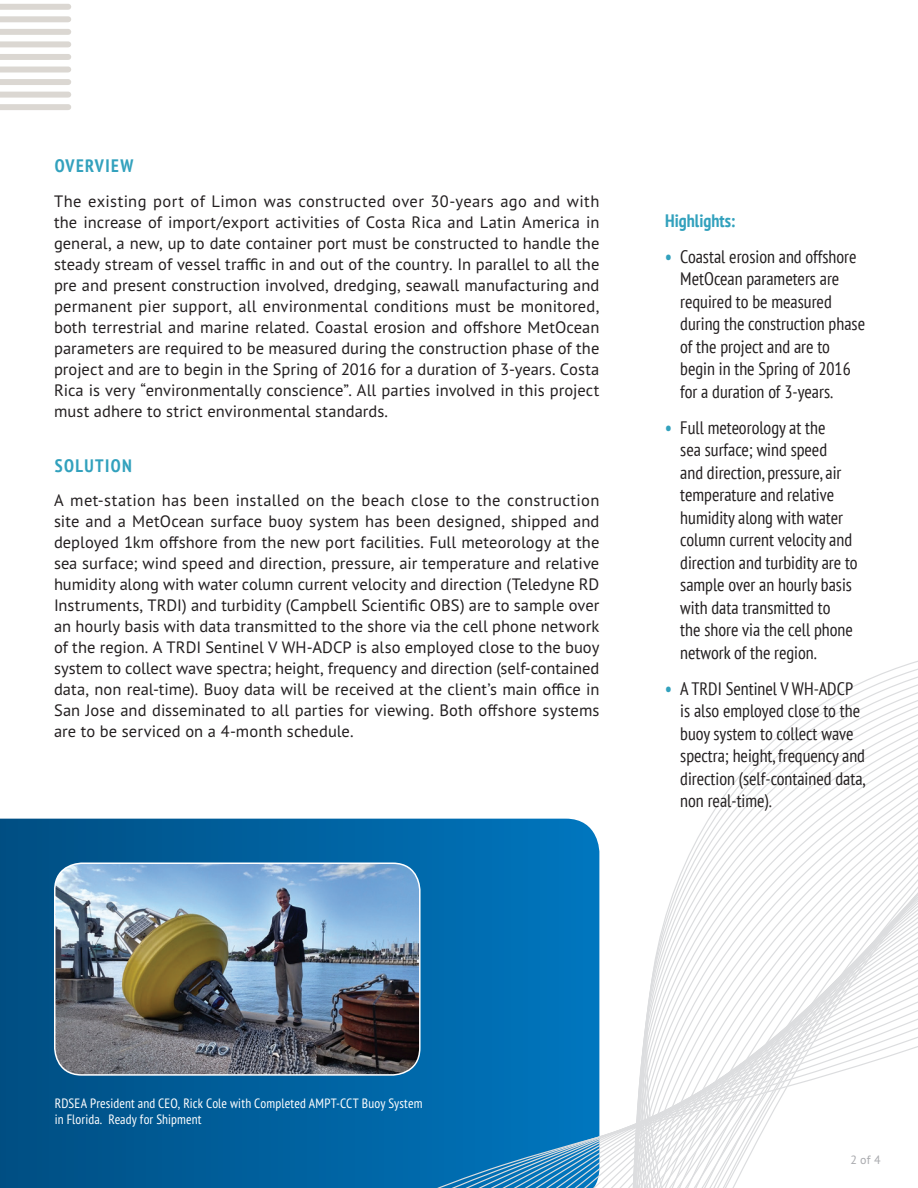
<style>
.page{position:relative;width:918px;height:1188px;background:#fff}
.page>*{position:absolute;margin:0;border:0;box-sizing:border-box;transform-origin:0 0}
.t1{font:condensed 18px/22.5px "PT Sans";color:#231f20}
.t2{font:700 condensed 18px "PT Sans";letter-spacing:.08em;color:#32a1bd}
.t3{font:700 condensed 18px "PT Sans";color:#32a1bd}
.t4{font:16.5px/21px "PT Sans Pro";letter-spacing:.005em;color:#231f20;text-align:justify}
.t5{font:condensed 13.5px/16.2px "PT Sans Pro";letter-spacing:.01em;color:#fff}
.t6{font:12px "PT Sans Pro";color:#a8a9ad}
.s1{font-weight:700;color:#32a1bd}
</style>
<div class="page">
<svg style="left:0;top:819px;width:258px;height:369px;background:#00558d"></svg>
<svg style="left:258px;top:661px;width:660px;height:527px"></svg>
<img style="left:55px;top:863px;width:365px;height:212px">
<div style="left:54px;top:862px;width:367px;height:214px;border:2px solid #fff;border-radius:27px"></div>
<div style="left:0;top:4px;width:68px;height:6px;background:#dbd7d2"></div>
<div style="left:0;top:16px;width:68px;height:6px;background:#dbd7d2"></div>
<div style="left:0;top:29px;width:68px;height:6px;background:#dbd7d2"></div>
<div style="left:0;top:41px;width:68px;height:6px;background:#dbd7d2"></div>
<div style="left:0;top:54px;width:68px;height:6px;background:#dbd7d2"></div>
<div style="left:0;top:67px;width:68px;height:6px;background:#dbd7d2"></div>
<div style="left:0;top:79px;width:68px;height:6px;background:#dbd7d2"></div>
<div style="left:0;top:92px;width:68px;height:6px;background:#dbd7d2"></div>
<div style="left:0;top:104px;width:68px;height:6px;background:#dbd7d2"></div>
<p class="t2" style="left:55px;top:154px;width:80px">OVERVIEW</p>
<p class="t4" style="left:54px;top:190px;width:547px">The existing port of Limon was constructed over 30-years ago and with the increase of import/export activities of Costa Rica and Latin America in general, a new, up to date container port must be constructed to handle the steady stream of vessel traffic in and out of the country. In parallel to all the pre and present construction involved, dredging, seawall manufacturing and permanent pier support, all environmental conditions must be monitored, both terrestrial and marine related. Coastal erosion and offshore MetOcean parameters are required to be measured during the construction phase of the project and are to begin in the Spring of 2016 for a duration of 3-years. Costa Rica is very “environmentally conscience”. All parties involved in this project must adhere to strict environmental standards.</p>
<p class="t2" style="left:55px;top:453px;width:79px">SOLUTION</p>
<p class="t4" style="left:54px;top:490px;width:547px">A met-station has been installed on the beach close to the construction site and a MetOcean surface buoy system has been designed, shipped and deployed 1km offshore from the new port facilities. Full meteorology at the sea surface; wind speed and direction, pressure, air temperature and relative humidity along with water column current velocity and direction (Teledyne RD Instruments, TRDI) and turbidity (Campbell Scientific OBS) are to sample over an hourly basis with data transmitted to the shore via the cell phone network of the region. A TRDI Sentinel V WH-ADCP is also employed close to the buoy system to collect wave spectra; height, frequency and direction (self-contained data, non real-time). Buoy data will be received at the client’s main office in San Jose and disseminated to all parties for viewing. Both offshore systems are to be serviced on a 4-month schedule.</p>
<p class="t3" style="left:665px;top:208px;width:72px">Highlights:</p>
<p class="t1" style="left:680px;top:245px;width:186px;text-indent:-15px"><span class="s1">•</span> Coastal erosion and offshore<br>MetOcean parameters are required to be measured during the construction phase of the project and are to begin in the Spring of 2016 for a duration of 3-years.</p>
<p class="t1" style="left:680px;top:416px;width:179px;text-indent:-15px"><span class="s1">•</span> Full meteorology at the<br>sea surface; wind speed<br>and direction, pressure, air temperature and relative humidity along with water column current velocity and direction and turbidity are to sample over an hourly basis with data transmitted to<br>the shore via the cell phone network of the region.</p>
<p class="t1" style="left:680px;top:677px;width:187px;text-indent:-15px"><span class="s1">•</span> A TRDI Sentinel V WH-ADCP is also employed close to the buoy system to collect wave spectra; height, frequency and direction (self-contained data, non real-time).</p>
<p class="t5" style="left:55px;top:1095px;width:369px">RDSEA President and CEO, Rick Cole with Completed AMPT-CCT Buoy System in Florida. Ready for Shipment</p>
<p class="t6" style="left:850px;top:1152px;width:32px">2 of 4</p>
</div>
